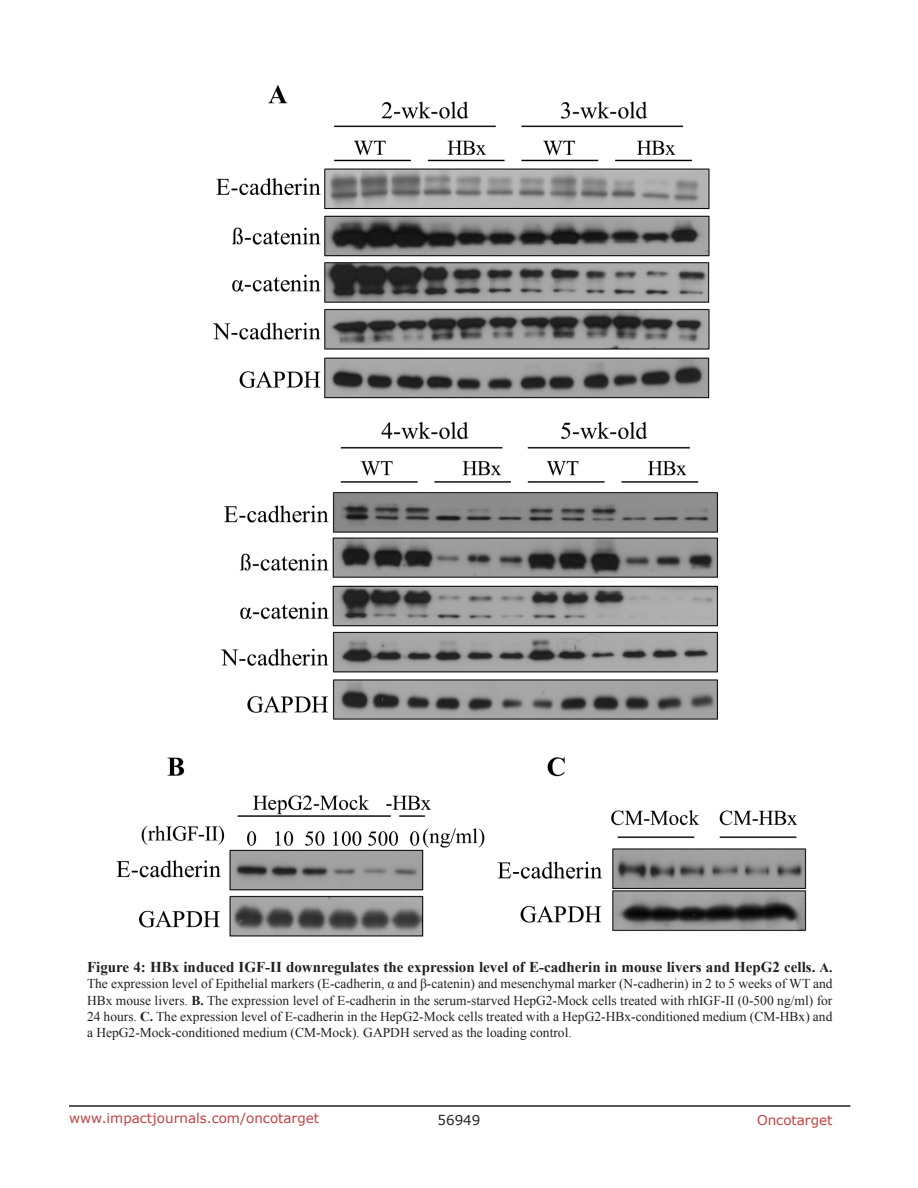
<style>
.page{position:relative;width:918px;height:1188px;background:#fff}
.page>*{position:absolute;margin:0;border:0;box-sizing:border-box;transform-origin:0 0}
.figuretext{font:700 15px "Times New Roman";color:#231f20}
.figuretext-2{font:13.5px/16.2px "Times New Roman";color:#231f20;text-align:justify}
.t1{font:13.5px "Verdana";color:#c24141}
.t2{font:13.5px "Verdana";color:#231f20}
.s1{font-size:13.5px}
.s2{font-weight:700}
</style>
<div class="page">
<hr style="left:69px;top:1105px;width:781px;height:2px;background:#231f20">
<img style="left:116px;top:85px;width:691px;height:852px">
<p class="figuretext" style="left:87px;top:957px;width:747px">Figure 4: HBx induced IGF-II downregulates the expression level of E-cadherin in mouse livers and HepG2 cells. <span class="s1">A.</span></p>
<p class="figuretext-2" style="left:87px;top:976px;width:747px">The expression level of Epithelial markers (E-cadherin, α and β-catenin) and mesenchymal marker (N-cadherin) in 2 to 5 weeks of WT and HBx mouse livers. <span class="s2">B.</span> The expression level of E-cadherin in the serum-starved HepG2-Mock cells treated with rhIGF-II (0-500 ng/ml) for 24 hours. <span class="s2">C.</span> The expression level of E-cadherin in the HepG2-Mock cells treated with a HepG2-HBx-conditioned medium (CM-HBx) and a HepG2-Mock-conditioned medium (CM-Mock). GAPDH served as the loading control.</p>
<p class="t1" style="left:69px;top:1109px;width:252px">www.impactjournals.com/oncotarget</p>
<p class="t2" style="left:438px;top:1111px;width:44px">56949</p>
<p class="t1" style="left:757px;top:1111px;width:77px">Oncotarget</p>
</div>
